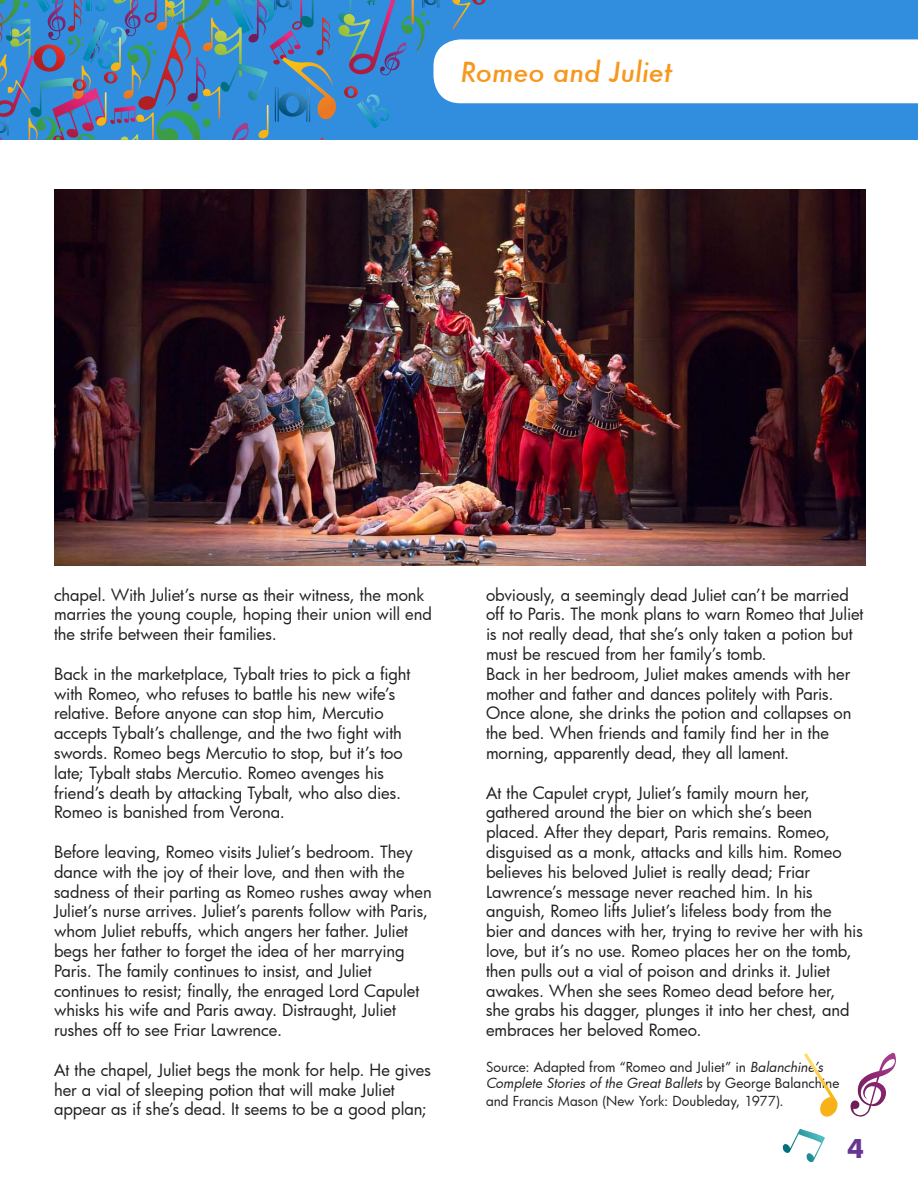
<style>
.page{position:relative;width:918px;height:1188px;background:#fff}
.page>*{position:absolute;margin:0;border:0;box-sizing:border-box;transform-origin:0 0}
.t1{font:italic 500 27px "Futura";letter-spacing:-.005em;color:#f8971d}
.t2{font:700 27px "Futura BT";color:#673695}
.t3{font:16.5px/19.8px "Futura";letter-spacing:-.005em;color:#231f20}
.t4{font:13.5px/16.2px "Futura";color:#231f20}
.s1{font-style:italic}
</style>
<div class="page">
<svg style="left:0;top:0;width:918px;height:140px"></svg>
<svg style="left:782px;top:1129px;width:43px;height:34px"></svg>
<svg style="left:850px;top:1053px;width:46px;height:64px"></svg>
<svg style="left:804px;top:1053px;width:34px;height:64px"></svg>
<img style="left:54px;top:189px;width:812px;height:377px">
<h1 class="t1" style="left:460px;top:54px;width:213px">Romeo and Juliet</h1>
<p class="t3" style="left:54px;top:584px;width:379px">chapel. With Juliet’s nurse as their witness, the monk marries the young couple, hoping their union will end the strife between their families.</p>
<p class="t3" style="left:54px;top:663px;width:358px">Back in the marketplace, Tybalt tries to pick a fight with Romeo, who refuses to battle his new wife’s relative. Before anyone can stop him, Mercutio accepts Tybalt’s challenge, and the two fight with swords. Romeo begs Mercutio to stop, but it’s too late; Tybalt stabs Mercutio. Romeo avenges his friend’s death by attacking Tybalt, who also dies.<br>Romeo is banished from Verona.</p>
<p class="t3" style="left:54px;top:842px;width:379px">Before leaving, Romeo visits Juliet’s bedroom. They dance with the joy of their love, and then with the sadness of their parting as Romeo rushes away when Juliet’s nurse arrives. Juliet’s parents follow with Paris, whom Juliet rebuffs, which angers her father. Juliet begs her father to forget the idea of her marrying Paris. The family continues to insist, and Juliet continues to resist; finally, the enraged Lord Capulet whisks his wife and Paris away. Distraught, Juliet rushes off to see Friar Lawrence.</p>
<p class="t3" style="left:54px;top:1059px;width:378px">At the chapel, Juliet begs the monk for help. He gives her a vial of sleeping potion that will make Juliet appear as if she’s dead. It seems to be a good plan;</p>
<p class="t3" style="left:486px;top:584px;width:379px">obviously, a seemingly dead Juliet can’t be married off to Paris. The monk plans to warn Romeo that Juliet is not really dead, that she’s only taken a potion but must be rescued from her family’s tomb.<br>Back in her bedroom, Juliet makes amends with her mother and father and dances politely with Paris.<br>Once alone, she drinks the potion and collapses on the bed. When friends and family find her in the morning, apparently dead, they all lament.</p>
<p class="t3" style="left:486px;top:782px;width:379px">At the Capulet crypt, Juliet’s family mourn her, gathered around the bier on which she’s been placed. After they depart, Paris remains. Romeo, disguised as a monk, attacks and kills him. Romeo believes his beloved Juliet is really dead; Friar Lawrence’s message never reached him. In his anguish, Romeo lifts Juliet’s lifeless body from the bier and dances with her, trying to revive her with his love, but it’s no use. Romeo places her on the tomb, then pulls out a vial of poison and drinks it. Juliet awakes. When she sees Romeo dead before her, she grabs his dagger, plunges it into her chest, and embraces her beloved Romeo.</p>
<p class="t4" style="left:486px;top:1059px;width:355px">Source: Adapted from “Romeo and Juliet” in <span class="s1">Balanchine’s<br>Complete Stories of the Great Ballets</span> by George Balanchine</p>
<p class="t4" style="left:486px;top:1093px;width:299px">and Francis Mason (New York: Doubleday, 1977).</p>
<h1 class="t2" style="left:847px;top:1132px;width:18px">4</h1>
</div>
